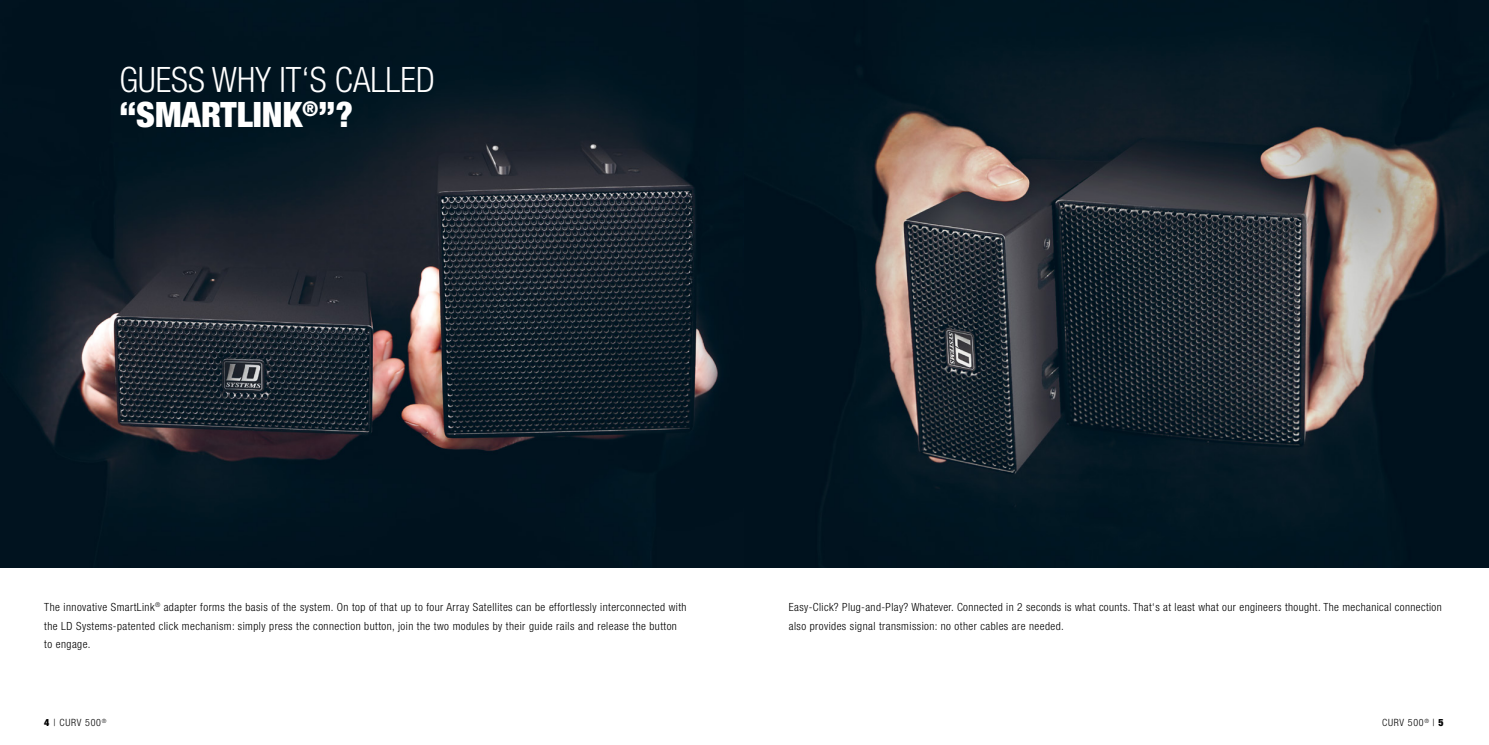
<style>
.page{position:relative;width:1489px;height:745px;background:#fff}
.page>*{position:absolute;margin:0;border:0;box-sizing:border-box;transform-origin:0 0}
.t1{font:300 condensed 35px/35px "Helvetica Neue LT Std";color:#fff}
.t2{font:300 condensed 11.25px/18.5px "Helvetica Neue LT Std";letter-spacing:.04em;color:#000}
.t3{font:300 condensed 10px "Helvetica Neue LT Std";letter-spacing:.07em;color:#000}
.s1{font-weight:900}
</style>
<div class="page">
<img style="left:0;top:0;width:1488px;height:567px">
<h1 class="t1" style="left:119px;top:62px;width:317px">GUESS WHY IT‘S CALLED <span class="s1">“SMARTLINK</span><sup>®</sup><span class="s1">”?</span></h1>
<p class="t2" style="left:44px;top:597px;width:643px">The innovative SmartLink<sup>®</sup> adapter forms the basis of the system. On top of that up to four Array Satellites can be effortlessly interconnected with the LD Systems-patented click mechanism: simply press the connection button, join the two modules by their guide rails and release the button to engage.</p>
<p class="t2" style="left:788px;top:597px;width:654px">Easy-Click? Plug-and-Play? Whatever. Connected in 2 seconds is what counts. That‘s at least what our engineers thought. The mechanical connection also provides signal transmission: no other cables are needed.</p>
<p class="t3" style="left:44px;top:716px;width:64px"><span class="s1">4</span> | CURV 500<sup>®</sup></p>
<p class="t3" style="left:1381px;top:716px;width:63px">CURV 500<sup>®</sup> | <span class="s1">5</span></p>
</div>
